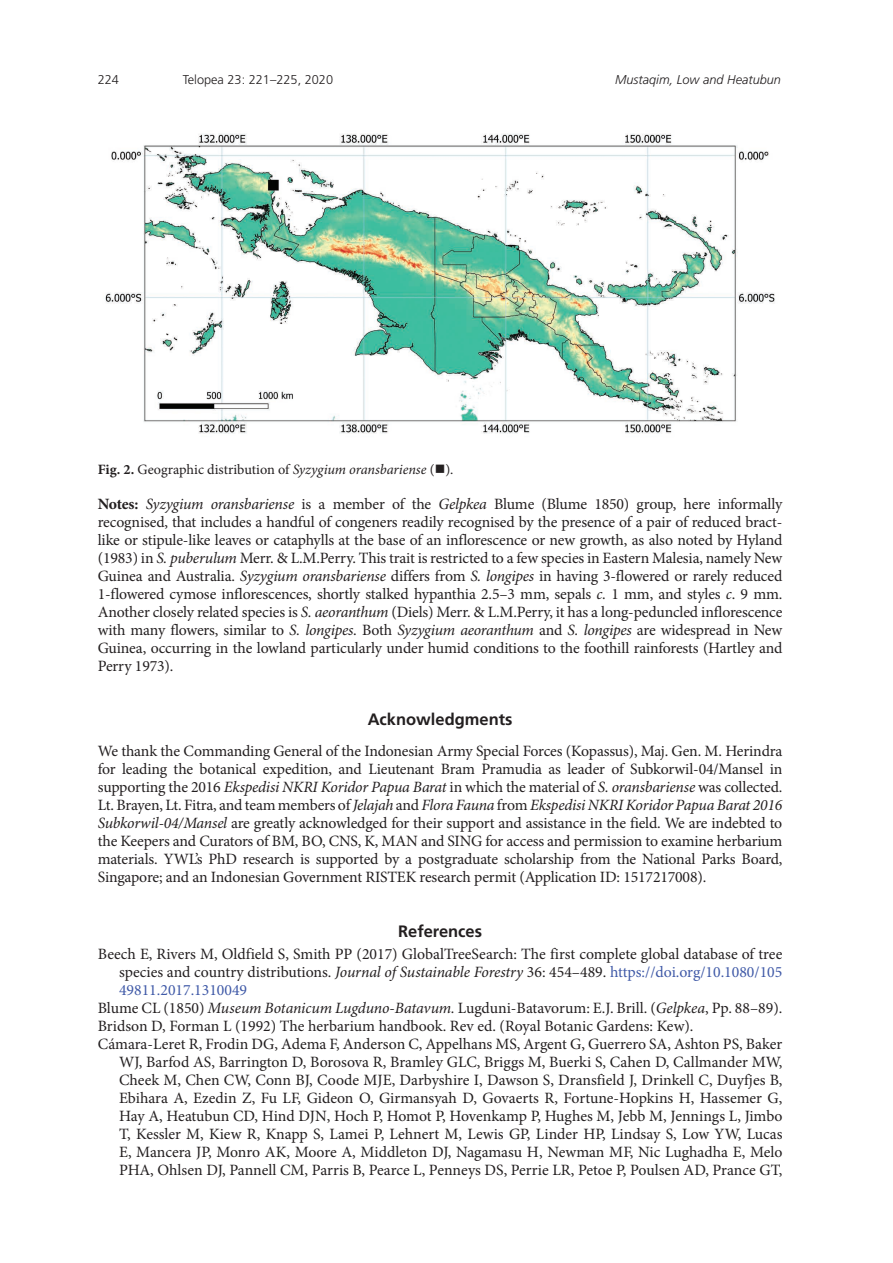
<style>
.page{position:relative;width:893px;height:1263px;background:#fff}
.page>*{position:absolute;margin:0;border:0;box-sizing:border-box;transform-origin:0 0}
.t1{font:700 16.5px "Frutiger";color:#231f20}
.t2{font:15.75px/18px "Minion Pro";letter-spacing:-.005em;color:#231f20;text-align:justify}
.t3{font:15.75px "Minion Pro";color:#3f59a7}
.t4{font:14.25px "Minion Pro";color:#231f20}
.t5{font:300 12.75px "Frutiger";color:#231f20}
.t6{font:italic 300 12.75px "Frutiger";color:#231f20}
.s1{font-weight:700}
.s2{font-style:italic}
.s3{color:#3f59a7}
</style>
<div class="page">
<img style="left:105px;top:133px;width:670px;height:301px">
<p class="t5" style="left:98px;top:72px;width:23px">224</p>
<p class="t5" style="left:183px;top:72px;width:152px">Telopea 23: 221–225, 2020</p>
<p class="t6" style="left:615px;top:72px;width:167px">Mustaqim, Low and Heatubun</p>
<p class="t4" style="left:98px;top:460px;width:357px"><span class="s1">Fig. 2.</span> Geographic distribution of <span class="s2">Syzygium oransbariense</span> (■).</p>
<p class="t2" style="left:98px;top:495px;width:686px"><span class="s1">Notes:</span> <span class="s2">Syzygium oransbariense</span> is a member of the <span class="s2">Gelpkea</span> Blume (Blume 1850) group, here informally recognised, that includes a handful of congeners readily recognised by the presence of a pair of reduced bract&shy;like or stipule-like leaves or cataphylls at the base of an inflorescence or new growth, as also noted by Hyland (1983) in <span class="s2">S. puberulum</span> Merr. &amp; L.M.Perry. This trait is restricted to a few species in Eastern Malesia, namely New Guinea and Australia. <span class="s2">Syzygium oransbariense</span> differs from <span class="s2">S. longipes</span> in having 3-flowered or rarely reduced 1-flowered cymose inflorescences, shortly stalked hypanthia 2.5–3 mm, sepals <span class="s2">c.</span> 1 mm, and styles <span class="s2">c</span>. 9 mm.<br>Another closely related species is <span class="s2">S. aeoranthum</span> (Diels) Merr. &amp; L.M.Perry, it has a long-peduncled inflorescence with many flowers, similar to <span class="s2">S. longipes</span>. Both <span class="s2">Syzygium aeoranthum</span> and <span class="s2">S. longipes</span> are widespread in New Guinea, occurring in the lowland particularly under humid conditions to the foothill rainforests (Hartley and Perry 1973).</p>
<p class="t1" style="left:368px;top:710px;width:146px">Acknowledgments</p>
<p class="t2" style="left:98px;top:742px;width:686px">We thank the Commanding General of the Indonesian Army Special Forces (Kopassus), Maj. Gen. M. Herindra for leading the botanical expedition, and Lieutenant Bram Pramudia as leader of Subkorwil-04/Mansel in supporting the 2016 <span class="s2">Ekspedisi NKRI Koridor Papua Barat</span> in which the material of <span class="s2">S. oransbariense</span> was collected.<br>Lt. Brayen, Lt. Fitra, and team members of <span class="s2">Jelajah</span> and <span class="s2">Flora Fauna</span> from <span class="s2">Ekspedisi NKRI Koridor Papua Barat 2016<br>Subkorwil-04/Mansel</span> are greatly acknowledged for their support and assistance in the field. We are indebted to the Keepers and Curators of BM, BO, CNS, K, MAN and SING for access and permission to examine herbarium materials. YWL’s PhD research is supported by a postgraduate scholarship from the National Parks Board, Singapore; and an Indonesian Government RISTEK research permit (Application ID: 1517217008).</p>
<p class="t1" style="left:398px;top:921px;width:86px">References</p>
<p class="t2" style="left:98px;top:945px;width:686px">Beech E, Rivers M, Oldfield S, Smith PP (2017) GlobalTreeSearch: The first complete global database of tree</p>
<p class="t2" style="left:119px;top:963px;width:665px">species and country distributions. <span class="s2">Journal of Sustainable Forestry</span> 36: 454–489. <span class="s3">https://doi.org/10.1080/105</span></p>
<p class="t3" style="left:119px;top:979px;width:130px">49811.2017.1310049</p>
<p class="t2" style="left:98px;top:999px;width:686px">Blume CL (1850) <span class="s2">Museum Botanicum Lugduno-Batavum.</span> Lugduni-Batavorum: E.J. Brill. (<span class="s2">Gelpkea</span>, Pp. 88–89).</p>
<p class="t2" style="left:98px;top:1017px;width:597px">Bridson D, Forman L (1992) The herbarium handbook. Rev ed. (Royal Botanic Gardens: Kew).</p>
<p class="t2" style="left:98px;top:1035px;width:686px">Cámara-Leret R, Frodin DG, Adema F, Anderson C, Appelhans MS, Argent G, Guerrero SA, Ashton PS, Baker</p>
<p class="t2" style="left:119px;top:1053px;width:665px">WJ, Barfod AS, Barrington D, Borosova R, Bramley GLC, Briggs M, Buerki S, Cahen D, Callmander MW,</p>
<p class="t2" style="left:119px;top:1071px;width:665px">Cheek M, Chen CW, Conn BJ, Coode MJE, Darbyshire I, Dawson S, Dransfield J, Drinkell C, Duyfjes B,</p>
<p class="t2" style="left:119px;top:1089px;width:665px">Ebihara A, Ezedin Z, Fu LF, Gideon O, Girmansyah D, Govaerts R, Fortune-Hopkins H, Hassemer G,</p>
<p class="t2" style="left:119px;top:1107px;width:665px">Hay A, Heatubun CD, Hind DJN, Hoch P, Homot P, Hovenkamp P, Hughes M, Jebb M, Jennings L, Jimbo</p>
<p class="t2" style="left:119px;top:1125px;width:665px">T, Kessler M, Kiew R, Knapp S, Lamei P, Lehnert M, Lewis GP, Linder HP, Lindsay S, Low YW, Lucas</p>
<p class="t2" style="left:119px;top:1143px;width:665px">E, Mancera JP, Monro AK, Moore A, Middleton DJ, Nagamasu H, Newman MF, Nic Lughadha E, Melo</p>
<p class="t2" style="left:119px;top:1161px;width:665px">PHA, Ohlsen DJ, Pannell CM, Parris B, Pearce L, Penneys DS, Perrie LR, Petoe P, Poulsen AD, Prance GT,</p>
</div>
